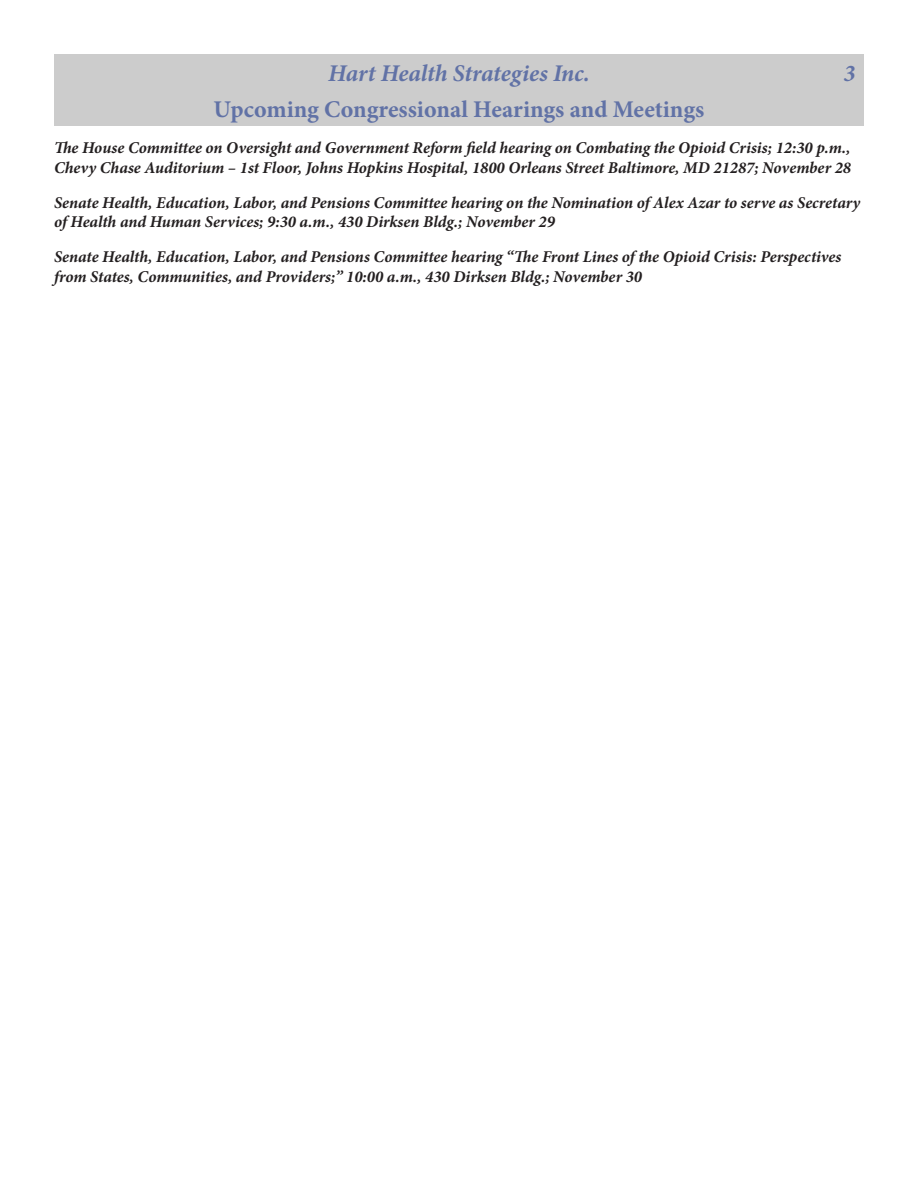
<style>
.page{position:relative;width:918px;height:1188px;background:#fff}
.page>*{position:absolute;margin:0;border:0;box-sizing:border-box;transform-origin:0 0}
.t1{font:700 24px "Minion Pro";color:#6172a6}
.t2{font:italic 700 24px "Minion Pro";letter-spacing:-.005em;color:#6172a6}
.t3{font:italic 700 16.5px/19.8px "Minion Pro";letter-spacing:-.005em;color:#231f20}
</style>
<div class="page">
<div style="left:54px;top:54px;width:810px;height:36px;background:#ccc"></div>
<div style="left:54px;top:90px;width:810px;height:36px;background:#ccc"></div>
<p class="t2" style="left:328px;top:56px;width:263px">Hart Health Strategies Inc.</p>
<p class="t2" style="left:844px;top:56px;width:13px">3</p>
<p class="t1" style="left:214px;top:92px;width:492px">Upcoming Congressional Hearings and Meetings</p>
<p class="t3" style="left:54px;top:138px;width:799px">The House Committee on Oversight and Government Reform field hearing on Combating the Opioid Crisis; 12:30 p.m.,<br>Chevy Chase Auditorium – 1st Floor, Johns Hopkins Hospital, 1800 Orleans Street Baltimore, MD 21287; November 28</p>
<p class="t3" style="left:54px;top:192px;width:808px">Senate Health, Education, Labor, and Pensions Committee hearing on the Nomination of Alex Azar to serve as Secretary of Health and Human Services; 9:30 a.m., 430 Dirksen Bldg.; November 29</p>
<p class="t3" style="left:54px;top:247px;width:789px">Senate Health, Education, Labor, and Pensions Committee hearing “The Front Lines of the Opioid Crisis: Perspectives from States, Communities, and Providers;” 10:00 a.m., 430 Dirksen Bldg.; November 30</p>
</div>
